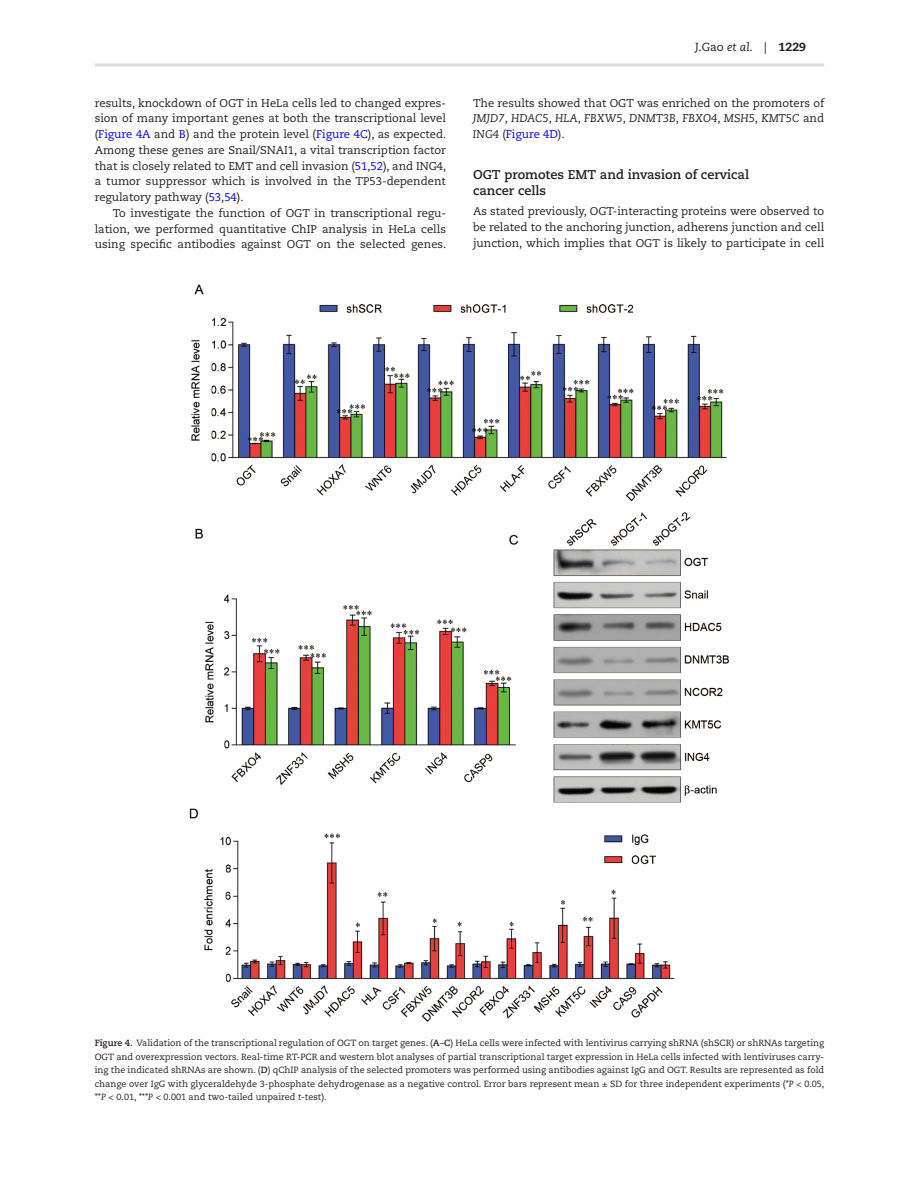
<style>
.page{position:relative;width:919px;height:1187px;background:#fff}
.page>*{position:absolute;margin:0;border:0;box-sizing:border-box;transform-origin:0 0}
.t1{font:700 12.75px/16.5px "Caecilia LT Std";color:#231f20}
.t2{font:11.7px "Caecilia LT Std";color:#231f20}
.t3{font:11.25px/15.8px "Caecilia LT Std";color:#231f20;text-align:justify}
.t4{font:9px/13.5px "Caecilia LT Std";color:#231f20;text-align:justify}
.s1{color:#00f}
.s2{font-style:italic}
.s3{font-weight:800}
.s4{font-weight:700}
</style>
<div class="page">
<hr style="left:95px;top:63px;width:729px;height:3px;background:#dcdddf">
<img style="left:189px;top:284px;width:540px;height:738px">
<p class="t3" style="left:95px;top:95px;width:353px">results, knockdown of OGT in HeLa cells led to changed expres&shy;sion of many important genes at both the transcriptional level (<span class="s1">Figure 4A</span> and <span class="s1">B</span>) and the protein level (<span class="s1">Figure 4C</span>), as expected.<br>Among these genes are Snail/SNAI1, a vital transcription factor that is closely related to EMT and cell invasion (<span class="s1">51</span>,<span class="s1">52</span>), and ING4, a tumor suppressor which is involved in the TP53-dependent regulatory pathway (<span class="s1">53</span>,<span class="s1">54</span>).</p>
<p class="t3" style="left:95px;top:205px;width:353px;text-indent:18px">To investigate the function of OGT in transcriptional regu&shy;lation, we performed quantitative ChIP analysis in HeLa cells using specific antibodies against OGT on the selected genes.</p>
<p class="t2" style="left:695px;top:41px;width:112px">J.Gao <span class="s2">et al</span>. | <span class="s3">1229</span></p>
<p class="t3" style="left:473px;top:95px;width:353px">The results showed that OGT was enriched on the promoters of <span class="s2">JMJD7</span>, <span class="s2">HDAC5</span>, <span class="s2">HLA</span>, <span class="s2">FBXW5</span>, <span class="s2">DNMT3B</span>, <span class="s2">FBXO4</span>, <span class="s2">MSH5</span>, <span class="s2">KMT5C</span> and <span class="s2">ING4</span> (<span class="s1">Figure 4D</span>).</p>
<p class="t1" style="left:473px;top:166px;width:278px">OGT promotes EMT and invasion of cervical cancer cells</p>
<p class="t3" style="left:473px;top:204px;width:353px">As stated previously, OGT-interacting proteins were observed to be related to the anchoring junction, adherens junction and cell junction, which implies that OGT is likely to participate in cell</p>
<p class="t4" style="left:95px;top:1036px;width:731px"><span class="s4">Figure 4.</span> Validation of the transcriptional regulation of OGT on target genes. (<span class="s4">A</span>–<span class="s4">C</span>) HeLa cells were infected with lentivirus carrying shRNA (shSCR) or shRNAs targeting OGT and overexpression vectors. Real-time RT-PCR and western blot analyses of partial transcriptional target expression in HeLa cells infected with lentiviruses carry&shy;ing the indicated shRNAs are shown. (<span class="s4">D</span>) qChIP analysis of the selected promoters was performed using antibodies against IgG and OGT. Results are represented as fold change over IgG with glyceraldehyde 3-phosphate dehydrogenase as a negative control. Error bars represent mean ± SD for three independent experiments (*<span class="s2">P</span> &lt; 0.05, **<span class="s2">P</span> &lt; 0.01, ***<span class="s2">P</span> &lt; 0.001 and two-tailed unpaired <span class="s2">t</span>-test).</p>
</div>
